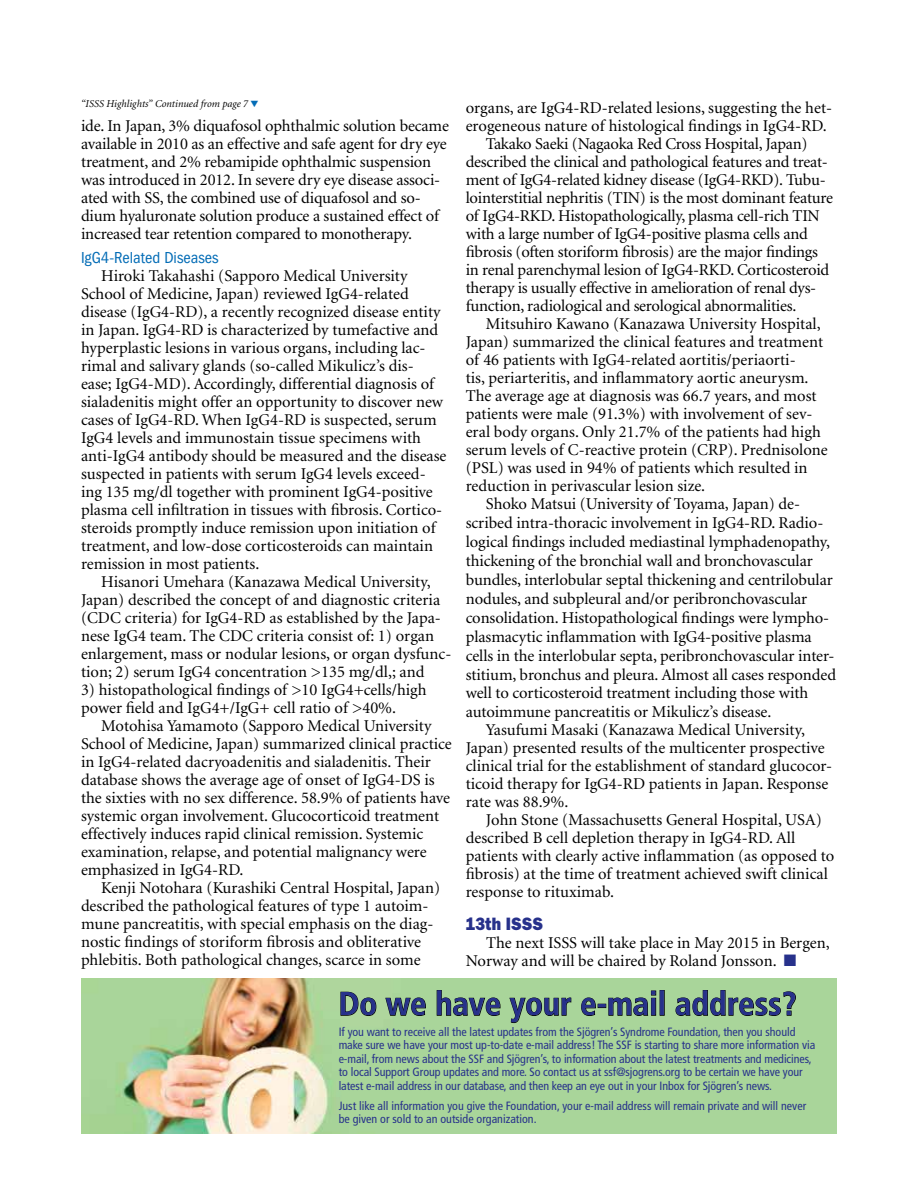
<style>
.page{position:relative;width:918px;height:1188px;background:#fff}
.page>*{position:absolute;margin:0;border:0;box-sizing:border-box;transform-origin:0 0}
.t1{font:700 condensed 33px "Frutiger";color:#27318b}
.t2{font:800 18px "Franklin Gothic";color:#27318b;scale:.9 1}
.t3{font:16.5px/18px "Minion";color:#000}
.t4{font:condensed 16.5px "Franklin Gothic";color:#036cb6}
.t5{font:condensed 12px/13.5px "Frutiger";letter-spacing:-.005em;color:#27318b}
.t6{font:italic 10.5px "Minion";color:#000}
.s1{color:#036cb6}
.s2{color:#27318b}
</style>
<div class="page">
<img style="left:81px;top:978px;width:756px;height:156px">
<svg style="left:340px;top:991px;width:37px;height:25px"></svg>
<svg style="left:385px;top:995px;width:41px;height:24px"></svg>
<svg style="left:436px;top:990px;width:65px;height:27px;background:#85a879"></svg>
<svg style="left:509px;top:997px;width:63px;height:26px;background:#87ab7b"></svg>
<svg style="left:581px;top:991px;width:75px;height:25px;background:#85a879"></svg>
<div style="left:660px;top:990px;width:5px;height:26px;border:1px solid #000"></div>
<svg style="left:675px;top:990px;width:121px;height:26px;background:#84a778"></svg>
<p class="t6" style="left:81px;top:99px;width:179px">“ISSS Highlights” Continued from page 7 <span class="s1">▼</span></p>
<p class="t3" style="left:81px;top:117px;width:370px">ide. In Japan, 3% diquafosol ophthalmic solution became available in 2010 as an effective and safe agent for dry eye treatment, and 2% rebamipide ophthalmic suspension was introduced in 2012. In severe dry eye disease associ&shy;ated with SS, the combined use of diquafosol and so&shy;dium hyaluronate solution produce a sustained effect of increased tear retention compared to monotherapy.</p>
<p class="t4" style="left:81px;top:249px;width:139px">IgG4-Related Diseases</p>
<p class="t3" style="left:81px;top:268px;width:367px;text-indent:20px">Hiroki Takahashi (Sapporo Medical University School of Medicine, Japan) reviewed IgG4-related disease (IgG4-RD), a recently recognized disease entity in Japan. IgG4-RD is characterized by tumefactive and hyperplastic lesions in various organs, including lac&shy;rimal and salivary glands (so-called Mikulicz’s dis&shy;ease; IgG4-MD). Accordingly, differential diagnosis of sialadenitis might offer an opportunity to discover new cases of IgG4-RD. When IgG4-RD is suspected, serum IgG4 levels and immunostain tissue specimens with anti-IgG4 antibody should be measured and the disease suspected in patients with serum IgG4 levels exceed&shy;ing 135 mg/dl together with prominent IgG4-positive plasma cell infiltration in tissues with fibrosis. Cortico&shy;steroids promptly induce remission upon initiation of treatment, and low-dose corticosteroids can maintain remission in most patients.</p>
<p class="t3" style="left:81px;top:574px;width:372px;text-indent:20px">Hisanori Umehara (Kanazawa Medical University, Japan) described the concept of and diagnostic criteria (CDC criteria) for IgG4-RD as established by the Japa&shy;nese IgG4 team. The CDC criteria consist of: 1) organ enlargement, mass or nodular lesions, or organ dysfunc&shy;tion; 2) serum IgG4 concentration &gt;135 mg/dl,; and</p>
<p class="t3" style="left:81px;top:682px;width:347px">3) histopathological findings of &gt;10 IgG4+cells/high power field and IgG4+/IgG+ cell ratio of &gt;40%.</p>
<p class="t3" style="left:81px;top:718px;width:372px;text-indent:20px">Motohisa Yamamoto (Sapporo Medical University School of Medicine, Japan) summarized clinical practice in IgG4-related dacryoadenitis and sialadenitis. Their database shows the average age of onset of IgG4-DS is the sixties with no sex difference. 58.9% of patients have systemic organ involvement. Glucocorticoid treatment effectively induces rapid clinical remission. Systemic examination, relapse, and potential malignancy were emphasized in IgG4-RD.</p>
<p class="t3" style="left:81px;top:880px;width:361px;text-indent:20px">Kenji Notohara (Kurashiki Central Hospital, Japan) described the pathological features of type 1 autoim&shy;mune pancreatitis, with special emphasis on the diag&shy;nostic findings of storiform fibrosis and obliterative phlebitis. Both pathological changes, scarce in some</p>
<p class="t3" style="left:466px;top:99px;width:368px">organs, are IgG4-RD-related lesions, suggesting the het-</p>
<p class="t3" style="left:466px;top:117px;width:362px">erogeneous nature of histological findings in IgG4-RD.</p>
<p class="t3" style="left:486px;top:135px;width:323px">Takako Saeki (Nagaoka Red Cross Hospital, Japan)</p>
<p class="t3" style="left:466px;top:153px;width:364px">described the clinical and pathological features and treat-</p>
<p class="t3" style="left:466px;top:171px;width:361px">ment of IgG4-related kidney disease (IgG4-RKD). Tubu-</p>
<p class="t3" style="left:466px;top:189px;width:369px">lointerstitial nephritis (TIN) is the most dominant feature</p>
<p class="t3" style="left:466px;top:207px;width:356px">of IgG4-RKD. Histopathologically, plasma cell-rich TIN</p>
<p class="t3" style="left:466px;top:225px;width:344px">with a large number of IgG4-positive plasma cells and</p>
<p class="t3" style="left:466px;top:243px;width:354px">fibrosis (often storiform fibrosis) are the major findings</p>
<p class="t3" style="left:466px;top:261px;width:365px">in renal parenchymal lesion of IgG4-RKD. Corticosteroid</p>
<p class="t3" style="left:466px;top:279px;width:352px">therapy is usually effective in amelioration of renal dys-</p>
<p class="t3" style="left:466px;top:297px;width:332px">function, radiological and serological abnormalities.</p>
<p class="t3" style="left:486px;top:315px;width:336px">Mitsuhiro Kawano (Kanazawa University Hospital,</p>
<p class="t3" style="left:466px;top:333px;width:359px">Japan) summarized the clinical features and treatment</p>
<p class="t3" style="left:466px;top:351px;width:331px">of 46 patients with IgG4-related aortitis/periaorti-</p>
<p class="t3" style="left:466px;top:369px;width:344px">tis, periarteritis, and inflammatory aortic aneurysm.</p>
<p class="t3" style="left:466px;top:387px;width:352px">The average age at diagnosis was 66.7 years, and most</p>
<p class="t3" style="left:466px;top:405px;width:348px">patients were male (91.3%) with involvement of sev-</p>
<p class="t3" style="left:466px;top:423px;width:357px">eral body organs. Only 21.7% of the patients had high</p>
<p class="t3" style="left:466px;top:441px;width:364px">serum levels of C-reactive protein (CRP). Prednisolone</p>
<p class="t3" style="left:466px;top:459px;width:343px">(PSL) was used in 94% of patients which resulted in</p>
<p class="t3" style="left:466px;top:477px;width:241px">reduction in perivascular lesion size.</p>
<p class="t3" style="left:486px;top:496px;width:316px">Shoko Matsui (University of Toyama, Japan) de-</p>
<p class="t3" style="left:466px;top:515px;width:359px">scribed intra-thoracic involvement in IgG4-RD. Radio-</p>
<p class="t3" style="left:466px;top:534px;width:366px">logical findings included mediastinal lymphadenopathy,</p>
<p class="t3" style="left:466px;top:553px;width:349px">thickening of the bronchial wall and bronchovascular</p>
<p class="t3" style="left:466px;top:571px;width:369px">bundles, interlobular septal thickening and centrilobular</p>
<p class="t3" style="left:466px;top:590px;width:343px">nodules, and subpleural and/or peribronchovascular</p>
<p class="t3" style="left:466px;top:609px;width:365px">consolidation. Histopathological findings were lympho-</p>
<p class="t3" style="left:466px;top:628px;width:347px">plasmacytic inflammation with IgG4-positive plasma</p>
<p class="t3" style="left:466px;top:647px;width:370px">cells in the interlobular septa, peribronchovascular inter-</p>
<p class="t3" style="left:466px;top:666px;width:372px">stitium, bronchus and pleura. Almost all cases responded</p>
<p class="t3" style="left:466px;top:685px;width:344px">well to corticosteroid treatment including those with</p>
<p class="t3" style="left:466px;top:704px;width:307px">autoimmune pancreatitis or Mikulicz’s disease.</p>
<p class="t3" style="left:486px;top:722px;width:321px">Yasufumi Masaki (Kanazawa Medical University,</p>
<p class="t3" style="left:466px;top:740px;width:360px">Japan) presented results of the multicenter prospective</p>
<p class="t3" style="left:466px;top:758px;width:368px">clinical trial for the establishment of standard glucocor-</p>
<p class="t3" style="left:466px;top:776px;width:364px">ticoid therapy for IgG4-RD patients in Japan. Response</p>
<p class="t3" style="left:466px;top:794px;width:104px">rate was 88.9%.</p>
<p class="t3" style="left:486px;top:812px;width:337px">John Stone (Massachusetts General Hospital, USA)</p>
<p class="t3" style="left:466px;top:830px;width:331px">described B cell depletion therapy in IgG4-RD. All</p>
<p class="t3" style="left:466px;top:848px;width:370px">patients with clearly active inflammation (as opposed to</p>
<p class="t3" style="left:466px;top:866px;width:364px">fibrosis) at the time of treatment achieved swift clinical</p>
<p class="t3" style="left:466px;top:884px;width:150px">response to rituximab.</p>
<p class="t2" style="left:466px;top:914px;width:88px">13th ISSS</p>
<p class="t3" style="left:466px;top:935px;width:365px;text-indent:20px">The next ISSS will take place in May 2015 in Bergen,<br>Norway and will be chaired by Roland Jonsson. <span class="s2">■</span></p>
<h1 class="t1" style="left:339px;top:984px;width:460px">Do we have your e-mail address?</h1>
<p class="t5" style="left:339px;top:1025px;width:478px">If you want to receive all the latest updates from the Sjögren’s Syndrome Foundation, then you should make sure we have your most up-to-date e-mail address! The SSF is starting to share more information via e-mail, from news about the SSF and Sjögren’s, to information about the latest treatments and medicines, to local Support Group updates and more. So contact us at ssf@sjogrens.org to be certain we have your latest e-mail address in our database, and then keep an eye out in your Inbox for Sjögren’s news.</p>
<p class="t5" style="left:339px;top:1099px;width:469px">Just like all information you give the Foundation, your e-mail address will remain private and will never be given or sold to an outside organization.</p>
</div>
